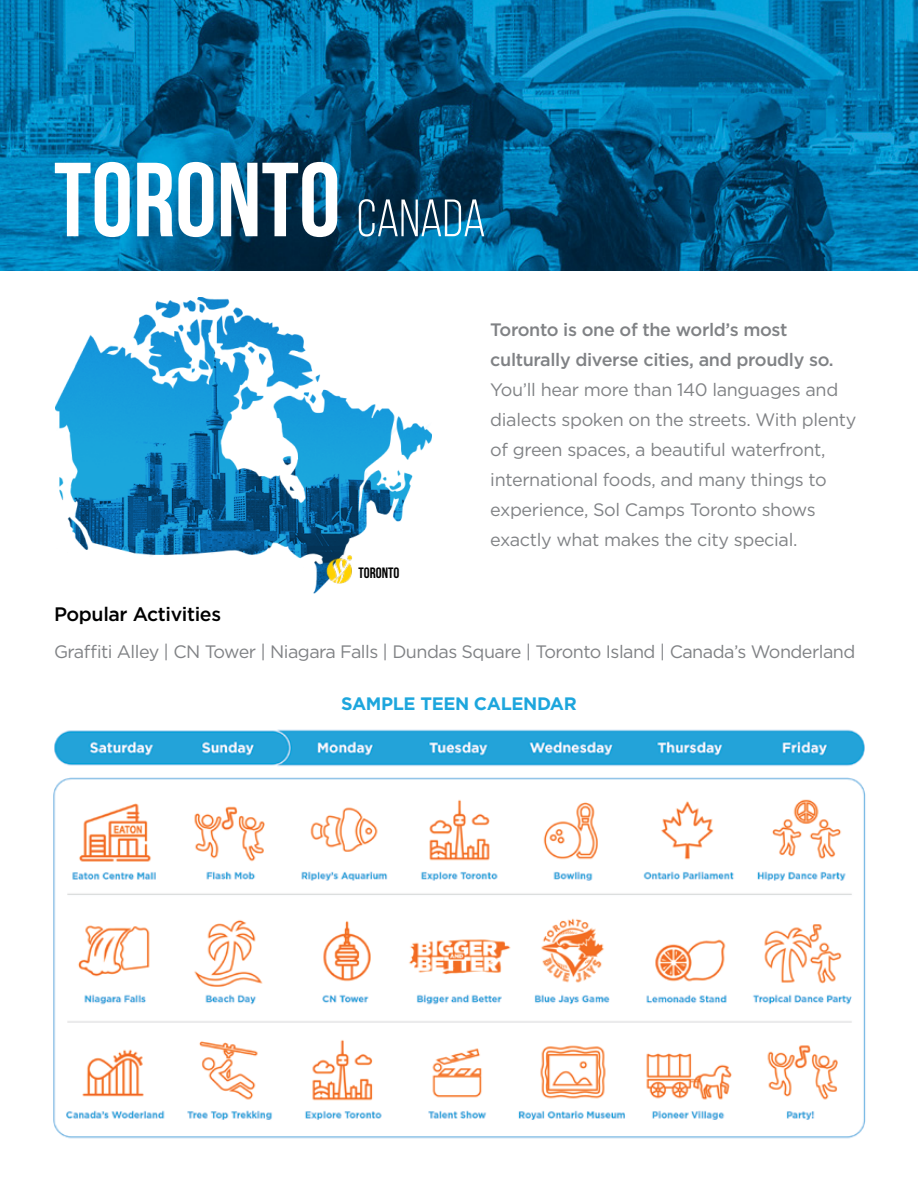
<style>
.page{position:relative;width:918px;height:1188px;background:#fff}
.page>*{position:absolute;margin:0;border:0;box-sizing:border-box;transform-origin:0 0}
.t1{font:700 105px "Bebas Neue";color:#fff}
.t2{font:500 19.5px "Gotham";letter-spacing:-.02em;color:#000101}
.t3{font:18px/30px "Gotham";letter-spacing:-.02em;color:#808285}
.t4{font:500 18px/30px "Gotham";letter-spacing:-.02em;color:#808285}
.t5{font:700 18px "Gotham";letter-spacing:-.02em;color:#1da6dd}
.t6{font:700 15px "Bebas Neue";color:#000}
.s1{font-weight:400;font-size:52.5px}
</style>
<div class="page">
<img style="left:0;top:0;width:918px;height:270px">
<img style="left:55px;top:297px;width:377px;height:297px">
<img style="left:325px;top:553px;width:28px;height:32px">
<img style="left:53px;top:729px;width:813px;height:410px">
<h1 class="t1" style="left:54px;top:142px;width:433px">TORONTO <span class="s1">CANADA</span></h1>
<p class="t6" style="left:359px;top:565px;width:42px">TORONTO</p>
<p class="t4" style="left:490px;top:315px;width:345px">Toronto is one of the world’s most culturally diverse cities, and proudly so.</p>
<p class="t3" style="left:490px;top:375px;width:368px">You’ll hear more than 140 languages and dialects spoken on the streets. With plenty of green spaces, a beautiful waterfront, international foods, and many things to experience, Sol Camps Toronto shows exactly what makes the city special.</p>
<p class="t2" style="left:54px;top:602px;width:169px">Popular Activities</p>
<p class="t3" style="left:54px;top:636px;width:803px">Graffiti Alley | CN Tower | Niagara Falls | Dundas Square | Toronto Island | Canada’s Wonderland</p>
<p class="t5" style="left:341px;top:691px;width:237px">SAMPLE TEEN CALENDAR</p>
</div>
